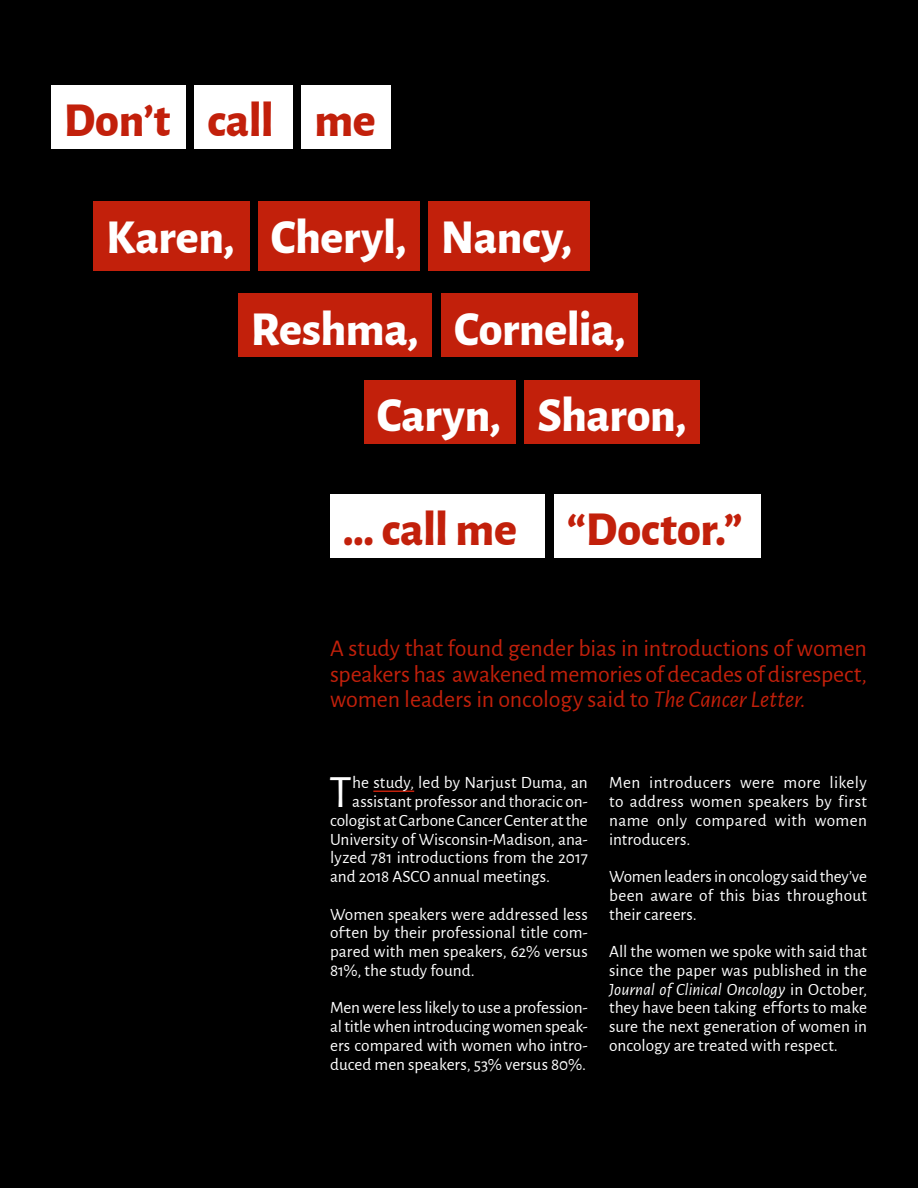
<style>
.page{position:relative;width:918px;height:1188px;background:#000}
.page>*{position:absolute;margin:0;border:0;box-sizing:border-box;transform-origin:0 0}
.Headline__Main_Artic{font:800 48px/91.7px "Alegreya Sans";letter-spacing:-.01em;color:#fff}
.Headline__Main_Artic-2{font:800 48px "Alegreya Sans";letter-spacing:-.01em;color:#c2200b}
.t1{font:46.5px "Alegreya Sans";color:#fff}
.Article_Intro{font:24px/25.5px "Alegreya Sans";letter-spacing:-.01em;color:#c2200b;text-align:justify}
.t2{font:17.25px/18.8px "Alegreya Sans";color:#fff;text-align:justify}
.s1{font-style:italic}
</style>
<div class="page">
<div style="left:51px;top:85px;width:135px;height:64px;background:#fff"></div>
<div style="left:195px;top:85px;width:98px;height:64px;background:#fff"></div>
<div style="left:302px;top:85px;width:89px;height:64px;background:#fff"></div>
<div style="left:94px;top:202px;width:156px;height:69px;background:#c2200b"></div>
<div style="left:258px;top:202px;width:162px;height:69px;background:#c2200b"></div>
<div style="left:428px;top:202px;width:162px;height:69px;background:#c2200b"></div>
<div style="left:238px;top:293px;width:194px;height:64px;background:#c2200b"></div>
<div style="left:441px;top:293px;width:197px;height:64px;background:#c2200b"></div>
<div style="left:364px;top:380px;width:152px;height:63px;background:#c2200b"></div>
<div style="left:525px;top:380px;width:175px;height:63px;background:#c2200b"></div>
<div style="left:330px;top:494px;width:215px;height:64px;background:#fff"></div>
<div style="left:554px;top:494px;width:207px;height:64px;background:#fff"></div>
<hr style="left:373px;top:791px;width:41px;height:1px;background:#c2200b">
<p class="Headline__Main_Artic-2" style="left:64px;top:84px;width:108px">Don’t</p>
<p class="Headline__Main_Artic-2" style="left:207px;top:84px;width:170px">call me</p>
<p class="Headline__Main_Artic" style="left:251px;top:188px;width:376px;text-indent:-145px">Karen, Cheryl, Nancy,<br>Reshma, Cornelia,</p>
<p class="Headline__Main_Artic" style="left:377px;top:366px;width:311px">Caryn, Sharon,</p>
<p class="Headline__Main_Artic-2" style="left:343px;top:493px;width:401px">… call me “Doctor.”</p>
<p class="Article_Intro" style="left:330px;top:635px;width:538px">A study that found gender bias in introductions of women speakers has awakened memories of decades of disrespect, women leaders in oncology said to <span class="s1">The Cancer Letter</span>.</p>
<p class="t1" style="left:329px;top:760px;width:24px">T</p>
<p class="t2" style="left:352px;top:773px;width:237px">he study, led by Narjust Duma, an</p>
<p class="t2" style="left:352px;top:791px;width:237px">assistant professor and thoracic on-</p>
<p class="t2" style="left:330px;top:810px;width:259px">cologist at Carbone Cancer Center at the</p>
<p class="t2" style="left:330px;top:829px;width:259px">University of Wisconsin-Madison, ana-</p>
<p class="t2" style="left:330px;top:848px;width:259px">lyzed 781 introductions from the 2017</p>
<p class="t2" style="left:330px;top:866px;width:221px">and 2018 ASCO annual meetings.</p>
<p class="t2" style="left:330px;top:904px;width:259px">Women speakers were addressed less often by their professional title com&shy;pared with men speakers, 62% versus 81%, the study found.</p>
<p class="t2" style="left:330px;top:998px;width:259px">Men were less likely to use a profession&shy;al title when introducing women speak&shy;ers compared with women who intro&shy;duced men speakers, 53% versus 80%.</p>
<p class="t2" style="left:609px;top:773px;width:259px">Men introducers were more likely to address women speakers by first name only compared with women introducers.</p>
<p class="t2" style="left:609px;top:866px;width:259px">Women leaders in oncology said they’ve been aware of this bias throughout their careers.</p>
<p class="t2" style="left:609px;top:941px;width:259px">All the women we spoke with said that since the paper was published in the <span class="s1">Journal of Clinical Oncology</span> in October, they have been taking efforts to make sure the next generation of women in oncology are treated with respect.</p>
</div>
